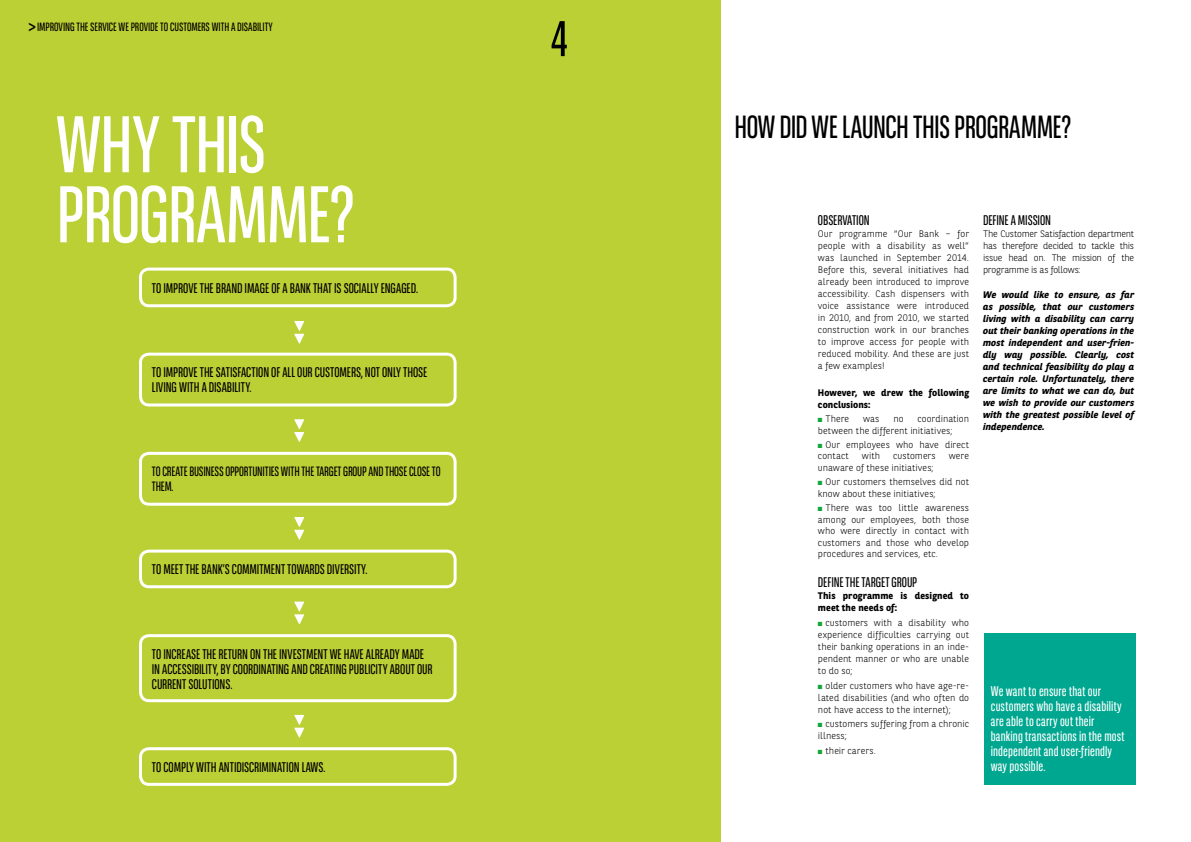
<style>
.page{position:relative;width:1191px;height:842px;background:#fff}
.page>*{position:absolute;margin:0;border:0;box-sizing:border-box;transform-origin:0 0}
.t1{font:80px/70px "BNPP Sans Condensed";letter-spacing:-.02em;color:#fff}
.t2{font:50px "BNPP Sans Condensed";color:#000}
.t3{font:32px "BNPP Sans Condensed";letter-spacing:-.02em;color:#000}
.t4{font:14px/15px "BNPP Sans Condensed";letter-spacing:-.005em;color:#000}
.t5{font:14px/15px "BNPP Sans Condensed";letter-spacing:.01em;color:#fff}
.t6{font:13.5px/15px "BNPP Sans Condensed";letter-spacing:-.01em;color:#000}
.t7{font:12px "BNPP Sans Condensed";letter-spacing:-.005em;color:#000}
.t8{font:300 9.5px/12px "BNPP Sans";letter-spacing:.005em;color:#000;text-align:justify}
.t9{font:italic 700 9.5px/12px "BNPP Sans";letter-spacing:.005em;color:#000;text-align:justify}
.t10{font:700 9.5px/12px "BNPP Sans";letter-spacing:.01em;color:#000}
.s1{font-size:21px}
.s2{color:#13a538}
</style>
<div class="page">
<div style="left:0;top:0;width:720px;height:842px;background:#bbd034"></div>
<div style="left:139px;top:268px;width:317px;height:39px;border:3px solid #fff;border-radius:9px"></div>
<div style="left:139px;top:452px;width:317px;height:54px;border:3px solid #fff;border-radius:9px"></div>
<div style="left:139px;top:550px;width:317px;height:38px;border:3px solid #fff;border-radius:9px"></div>
<div style="left:139px;top:747px;width:317px;height:39px;border:3px solid #fff;border-radius:9px"></div>
<div style="left:139px;top:353px;width:317px;height:53px;border:3px solid #fff;border-radius:9px"></div>
<div style="left:139px;top:634px;width:317px;height:68px;border:3px solid #fff;border-radius:9px"></div>
<svg style="left:294px;top:419px;width:10px;height:23px"></svg>
<svg style="left:294px;top:321px;width:10px;height:23px"></svg>
<svg style="left:294px;top:517px;width:10px;height:23px"></svg>
<svg style="left:294px;top:602px;width:10px;height:22px"></svg>
<svg style="left:294px;top:715px;width:10px;height:23px"></svg>
<div style="left:983px;top:633px;width:152px;height:152px;background:#00a790"></div>
<p class="t7" style="left:28px;top:19px;width:246px"><span class="s1">&gt;</span>IMPROVING THE SERVICE WE PROVIDE TO CUSTOMERS WITH A DISABILITY</p>
<h1 class="t1" style="left:56px;top:108px;width:300px">WHY THIS<br>PROGRAMME?</h1>
<h3 class="t4" style="left:152px;top:280px;width:268px">TO IMPROVE THE BRAND IMAGE OF A BANK THAT IS SOCIALLY ENGAGED.</h3>
<h3 class="t4" style="left:152px;top:364px;width:277px">TO IMPROVE THE SATISFACTION OF ALL OUR CUSTOMERS, NOT ONLY THOSE<br>LIVING WITH A DISABILITY.</h3>
<h3 class="t6" style="left:152px;top:463px;width:290px">TO CREATE BUSINESS OPPORTUNITIES WITH THE TARGET GROUP AND THOSE CLOSE TO<br>THEM.</h3>
<h3 class="t4" style="left:152px;top:561px;width:217px">TO MEET THE BANK’S COMMITMENT TOWARDS DIVERSITY.</h3>
<h3 class="t4" style="left:152px;top:646px;width:282px">TO INCREASE THE RETURN ON THE INVESTMENT WE HAVE ALREADY MADE<br>IN ACCESSIBILITY, BY COORDINATING AND CREATING PUBLICITY ABOUT OUR<br>CURRENT SOLUTIONS.</h3>
<h3 class="t4" style="left:152px;top:759px;width:175px">TO COMPLY WITH ANTIDISCRIMINATION LAWS.</h3>
<h2 class="t2" style="left:551px;top:8px;width:18px">4</h2>
<h3 class="t3" style="left:734px;top:107px;width:338px">HOW DID WE LAUNCH THIS PROGRAMME?</h3>
<h3 class="t4" style="left:818px;top:212px;width:53px">OBSERVATION</h3>
<p class="t8" style="left:818px;top:227px;width:153px">Our programme “Our Bank – for people with a disability as well” was launched in September 2014.<br>Before this, several initiatives had already been introduced to improve accessibility. Cash dispensers with voice assistance were introduced in 2010, and from 2010, we started construction work in our branches to improve access for people with reduced mobility. And these are just a few examples!</p>
<p class="t10" style="left:818px;top:386px;width:153px">However, we drew the following conclusions:</p>
<p class="t8" style="left:818px;top:412px;width:33px"><span class="s2">■</span> There</p>
<p class="t8" style="left:863px;top:412px;width:18px">was</p>
<p class="t8" style="left:893px;top:412px;width:12px">no</p>
<p class="t8" style="left:818px;top:412px;width:153px;line-height:11.5px;text-indent:99px">coordination between the different initiatives;</p>
<p class="t8" style="left:818px;top:438px;width:153px;line-height:11.5px"><span class="s2">■</span> Our employees who have direct contact</p>
<p class="t8" style="left:862px;top:450px;width:20px">with</p>
<p class="t8" style="left:893px;top:450px;width:44px">customers</p>
<p class="t8" style="left:949px;top:450px;width:22px">were</p>
<p class="t8" style="left:818px;top:461px;width:117px">unaware of these initiatives;</p>
<p class="t8" style="left:818px;top:476px;width:153px;line-height:11.5px"><span class="s2">■</span> Our customers themselves did not know about these initiatives;</p>
<p class="t8" style="left:818px;top:501px;width:153px;line-height:11.5px"><span class="s2">■</span> There was too little awareness among our employees, both those who were directly in contact with customers and those who develop procedures and services, etc.</p>
<h3 class="t4" style="left:818px;top:574px;width:101px">DEFINE THE TARGET GROUP</h3>
<p class="t10" style="left:818px;top:589px;width:153px">This programme is designed to meet the needs of:</p>
<p class="t8" style="left:818px;top:616px;width:153px"><span class="s2">■</span> customers with a disability who experience difficulties carrying out their banking operations in an inde&shy;pendent manner or who are unable to do so;</p>
<p class="t8" style="left:818px;top:679px;width:153px"><span class="s2">■</span> older customers who have age-re&shy;lated disabilities (and who often do not have access to the internet);</p>
<p class="t8" style="left:818px;top:718px;width:153px"><span class="s2">■</span> customers suffering from a chronic illness;</p>
<p class="t8" style="left:818px;top:744px;width:59px"><span class="s2">■</span> their carers.</p>
<h3 class="t4" style="left:983px;top:212px;width:69px">DEFINE A MISSION</h3>
<p class="t8" style="left:983px;top:227px;width:153px">The Customer Satisfaction department has therefore decided to tackle this issue head on. The mission of the programme is as follows:</p>
<p class="t9" style="left:983px;top:288px;width:153px">We would like to ensure, as far as possible, that our customers living with a disability can carry out their banking operations in the most independent and user-frien&shy;dly way possible. Clearly, cost and technical feasibility do play a certain role. Unfortunately, there are limits to what we can do, but we wish to provide our customers with the greatest possible level of independence.</p>
<h3 class="t5" style="left:990px;top:683px;width:135px">We want to ensure that our customers who have a disability are able to carry out their banking transactions in the most independent and user-friendly way possible.</h3>
</div>
